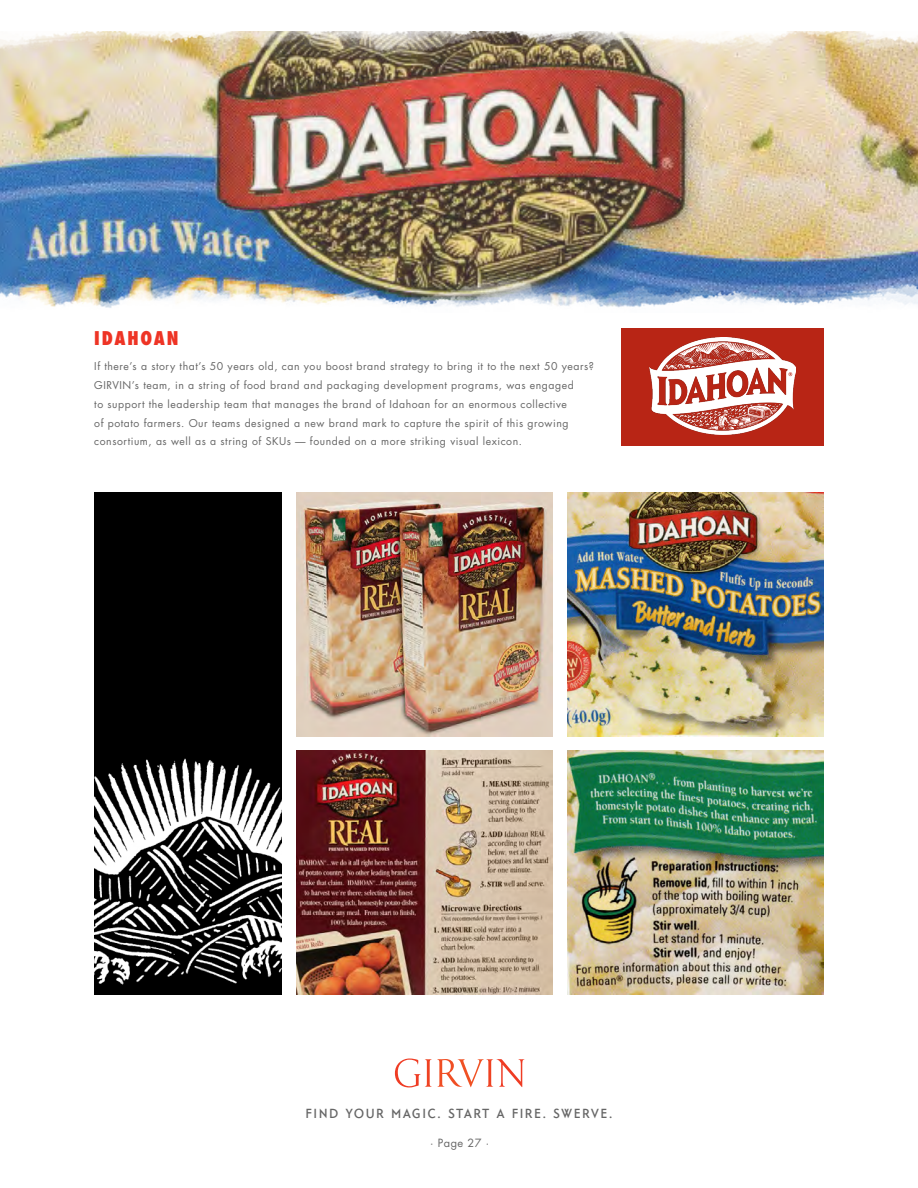
<style>
.page{position:relative;width:918px;height:1188px;background:#fff}
.page>*{position:absolute;margin:0;border:0;box-sizing:border-box;transform-origin:0 0}
.t1{font:800 condensed 18.45px "Futura";letter-spacing:.1em;color:#ee3425}
.t2{font:14.4px "Girvenza";letter-spacing:.1em;color:#666}
.t3{font:11.1px "Futura";letter-spacing:.04em;color:#666}
.t4{font:10.5px/18.8px "Futura";letter-spacing:.05em;color:#666}
</style>
<div class="page">
<svg style="left:395px;top:1059px;width:130px;height:28px"></svg>
<img style="left:0;top:60px;width:918px;height:213px">
<img style="left:0;top:31px;width:918px;height:29px">
<img style="left:0;top:273px;width:918px;height:35px">
<div style="left:621px;top:328px;width:203px;height:118px;background:#b82515"></div>
<img style="left:649px;top:337px;width:146px;height:98px">
<div style="left:94px;top:492px;width:188px;height:503px;background:#000"></div>
<img style="left:94px;top:758px;width:188px;height:227px">
<img style="left:297px;top:492px;width:256px;height:245px">
<img style="left:297px;top:750px;width:256px;height:245px">
<img style="left:568px;top:492px;width:255px;height:245px">
<img style="left:568px;top:750px;width:255px;height:245px">
<h1 class="t1" style="left:94px;top:326px;width:86px">IDAHOAN</h1>
<p class="t4" style="left:94px;top:357px;width:501px">If there’s a story that’s 50 years old, can you boost brand strategy to bring it to the next 50 years?<br>GIRVIN’s team, in a string of food brand and packaging development programs, was engaged<br>to support the leadership team that manages the brand of Idahoan for an enormous collective<br>of potato farmers. Our teams designed a new brand mark to capture the spirit of this growing consortium, as well as a string of SKUs — founded on a more striking visual lexicon.</p>
<h2 class="t2" style="left:305px;top:1107px;width:309px">FIND YOUR MAGIC. START A FIRE. SWERVE.</h2>
<p class="t3" style="left:430px;top:1135px;width:61px">· Page 27 ·</p>
</div>
